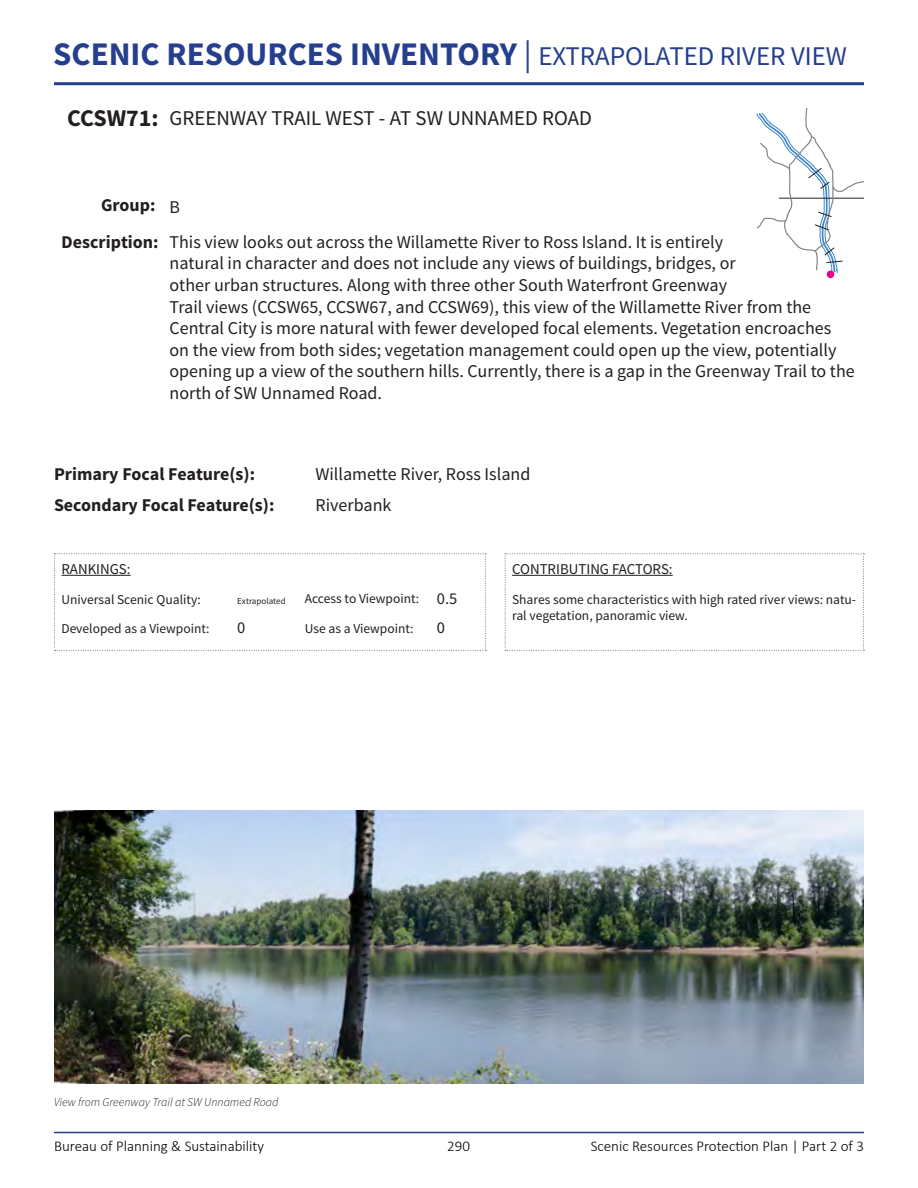
<style>
.page{position:relative;width:918px;height:1188px;background:#fff}
.page>*{position:absolute;margin:0;border:0;box-sizing:border-box;transform-origin:0 0}
.t1{font:700 33px "Source Sans Pro";color:#253f8e}
.t2{font:700 24px "Source Sans Pro";color:#231f20}
.Inventory_Title_-_SS{font:21px "Source Sans Pro";color:#231f20}
.Body_Field_Fill_-_SS{font:18px/21.6px "Source Sans Pro";color:#231f20}
.t3{font:700 18px "Source Sans Pro";color:#231f20}
.t4{font:16.5px "Source Sans Pro";color:#231f20}
.t5{font:300 15px "Calibri";color:#000}
.t6{font:15px "Source Sans Pro";color:#231f20}
.t7{font:13.5px/29.7px "Source Sans Pro";color:#231f20}
.t8{font:italic 300 12px "Source Sans Pro";color:#231f20}
.t9{font:9px "Source Sans Pro";color:#231f20}
.s1{font-weight:400}
.s2{font-weight:400;font-size:27px}
</style>
<div class="page">
<hr style="left:54px;top:82px;width:810px;height:3px;background:#253f8e">
<hr style="left:54px;top:1132px;width:810px;height:1px;background:#253f8e">
<svg style="left:54px;top:553px;width:432px;height:98px"></svg>
<svg style="left:505px;top:553px;width:359px;height:98px"></svg>
<svg style="left:756px;top:108px;width:108px;height:171px"></svg>
<div style="left:827px;top:271px;width:7px;height:7px;background:#ed028c;border-radius:50%"></div>
<img style="left:54px;top:810px;width:809px;height:273px">
<hr style="left:512px;top:575px;width:161px;height:1px;background:#231f20">
<h1 class="t1" style="left:53px;top:32px;width:795px">SCENIC RESOURCES INVENTORY <span class="s1">|</span> <span class="s2">EXTRAPOLATED RIVER VIEW</span></h1>
<p class="t2" style="left:67px;top:103px;width:93px">CCSW71:</p>
<p class="Inventory_Title_-_SS" style="left:170px;top:105px;width:424px">GREENWAY TRAIL WEST - AT SW UNNAMED ROAD</p>
<p class="t3" style="left:101px;top:194px;width:56px">Group:</p>
<p class="t3" style="left:62px;top:231px;width:98px">Description:</p>
<p class="Body_Field_Fill_-_SS" style="left:170px;top:197px;width:12px">B</p>
<p class="Body_Field_Fill_-_SS" style="left:170px;top:231px;width:687px">This view looks out across the Willamette River to Ross Island. It is entirely<br>natural in character and does not include any views of buildings, bridges, or<br>other urban structures. Along with three other South Waterfront Greenway<br>Trail views (CCSW65, CCSW67, and CCSW69), this view of the Willamette River from the Central City is more natural with fewer developed focal elements. Vegetation encroaches on the view from both sides; vegetation management could open up the view, potentially opening up a view of the southern hills. Currently, there is a gap in the Greenway Trail to the north of SW Unnamed Road.</p>
<p class="t3" style="left:54px;top:462px;width:203px">Primary Focal Feature(s):</p>
<p class="t3" style="left:54px;top:494px;width:222px">Secondary Focal Feature(s):</p>
<p class="Body_Field_Fill_-_SS" style="left:315px;top:463px;width:217px">Willamette River, Ross Island</p>
<p class="Body_Field_Fill_-_SS" style="left:315px;top:495px;width:78px">Riverbank</p>
<p class="t6" style="left:62px;top:560px;width:71px">RANKINGS:</p>
<p class="t7" style="left:62px;top:584px;width:150px">Universal Scenic Quality:<br>Developed as a Viewpoint:</p>
<p class="t7" style="left:305px;top:584px;width:116px">Access to Viewpoint:</p>
<p class="t9" style="left:237px;top:595px;width:50px">Extrapolated</p>
<p class="t4" style="left:437px;top:589px;width:22px">0.5</p>
<p class="t4" style="left:237px;top:617px;width:10px">0</p>
<p class="t4" style="left:437px;top:617px;width:10px">0</p>
<p class="t7" style="left:305px;top:614px;width:110px">Use as a Viewpoint:</p>
<p class="t6" style="left:512px;top:560px;width:162px">CONTRIBUTING FACTORS:</p>
<p class="t7" style="left:512px;top:591px;width:346px;line-height:16.2px">Shares some characteristics with high rated river views: natu&shy;ral vegetation, panoramic view.</p>
<p class="t8" style="left:54px;top:1095px;width:226px">View from Greenway Trail at SW Unnamed Road</p>
<p class="t5" style="left:54px;top:1137px;width:212px">Bureau of Planning &amp; Sustainability</p>
<p class="t5" style="left:447px;top:1137px;width:24px">290</p>
<p class="t5" style="left:591px;top:1137px;width:275px">Scenic Resources Protection Plan | Part 2 of 3</p>
</div>
